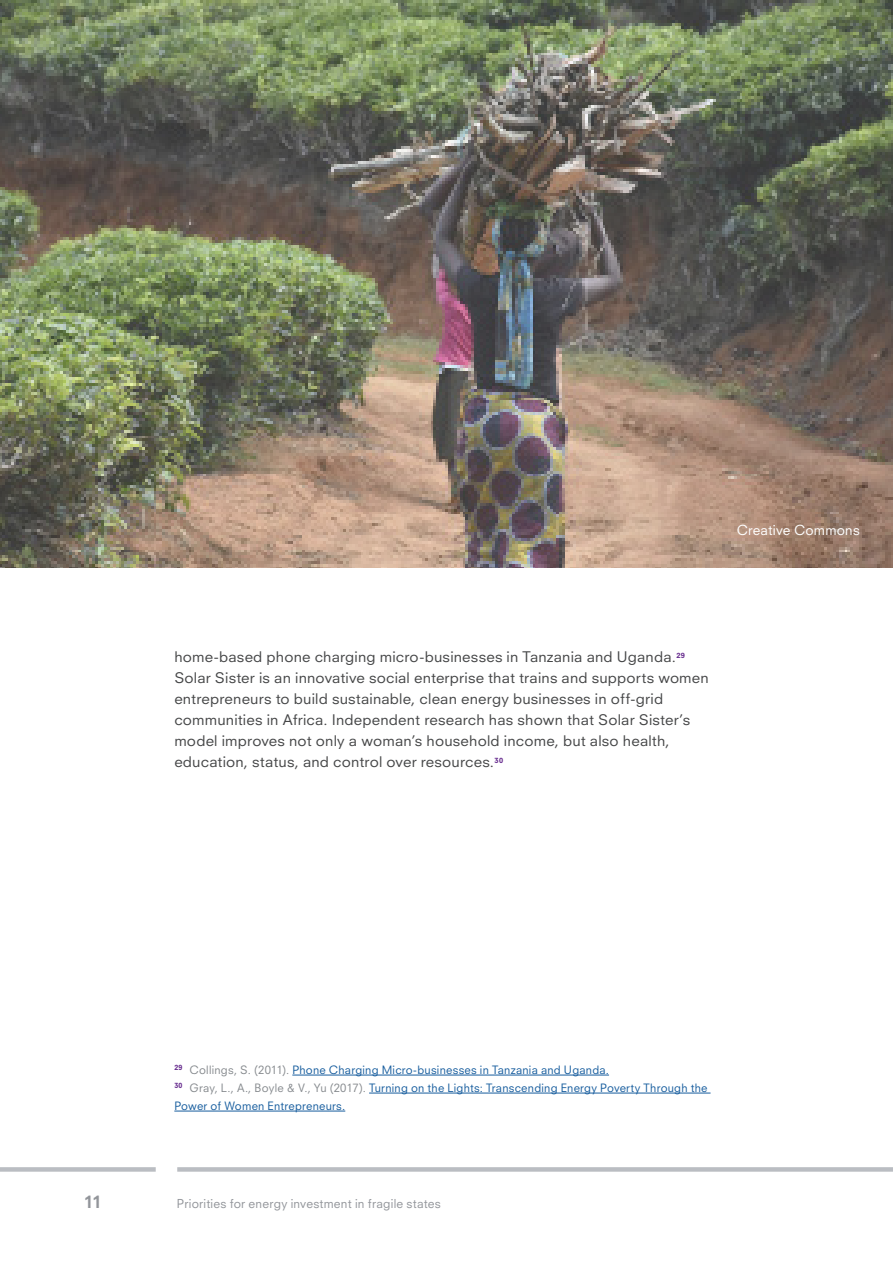
<style>
.page{position:relative;width:893px;height:1263px;background:#fff}
.page>*{position:absolute;margin:0;border:0;box-sizing:border-box;transform-origin:0 0}
.Page_numbers{font:800 16.5px "Neuzeit SLT Std";color:#92959a}
.Body_first{font:14.25px/21px "Neuzeit SLT Std";letter-spacing:.01em;color:#454647;scale:1.05 1}
.FC_author{font:13.5px "Neuzeit SLT Std";letter-spacing:.015em;color:#fff}
.Running_footer{font:12px "Neuzeit SLT Std";letter-spacing:.02em;color:#92959a}
.Footnote{font:11.25px/18px "Neuzeit SLT Std";letter-spacing:.02em;color:#175d9e}
.s1{color:#868a8e}
</style>
<div class="page">
<div style="left:0;top:1167px;width:156px;height:5px;background:#babdc2"></div>
<div style="left:177px;top:1167px;width:716px;height:5px;background:#babdc2"></div>
<hr style="left:292px;top:1075px;width:317px;height:1px;background:#175d9e">
<hr style="left:369px;top:1093px;width:342px;height:1px;background:#175d9e">
<hr style="left:174px;top:1111px;width:171px;height:1px;background:#175d9e">
<img style="left:0;top:0;width:893px;height:567px">
<p class="FC_author" style="left:737px;top:522px;width:125px">Creative Commons</p>
<p class="Body_first" style="left:174px;top:646px;width:511px">home-based phone charging micro-businesses in Tanzania and Uganda.<sup>29<br></sup>Solar Sister is an innovative social enterprise that trains and supports women entrepreneurs to build sustainable, clean energy businesses in off-grid communities in Africa. Independent research has shown that Solar Sister’s model improves not only a woman’s household income, but also health, education, status, and control over resources.<sup>30</sup></p>
<p class="Footnote" style="left:174px;top:1061px;width:436px"><sup>29</sup> <span class="s1">Collings, S. (2011).</span> Phone Charging Micro-businesses in Tanzania and Uganda.</p>
<p class="Footnote" style="left:174px;top:1079px;width:535px"><sup>30</sup> <span class="s1">Gray, L., A., Boyle &amp; V., Yu (2017).</span> Turning on the Lights: Transcending Energy Poverty Through the<br>Power of Women Entrepreneurs.</p>
<p class="Page_numbers" style="left:84px;top:1191px;width:19px">11</p>
<p class="Running_footer" style="left:177px;top:1196px;width:265px">Priorities for energy investment in fragile states</p>
</div>
